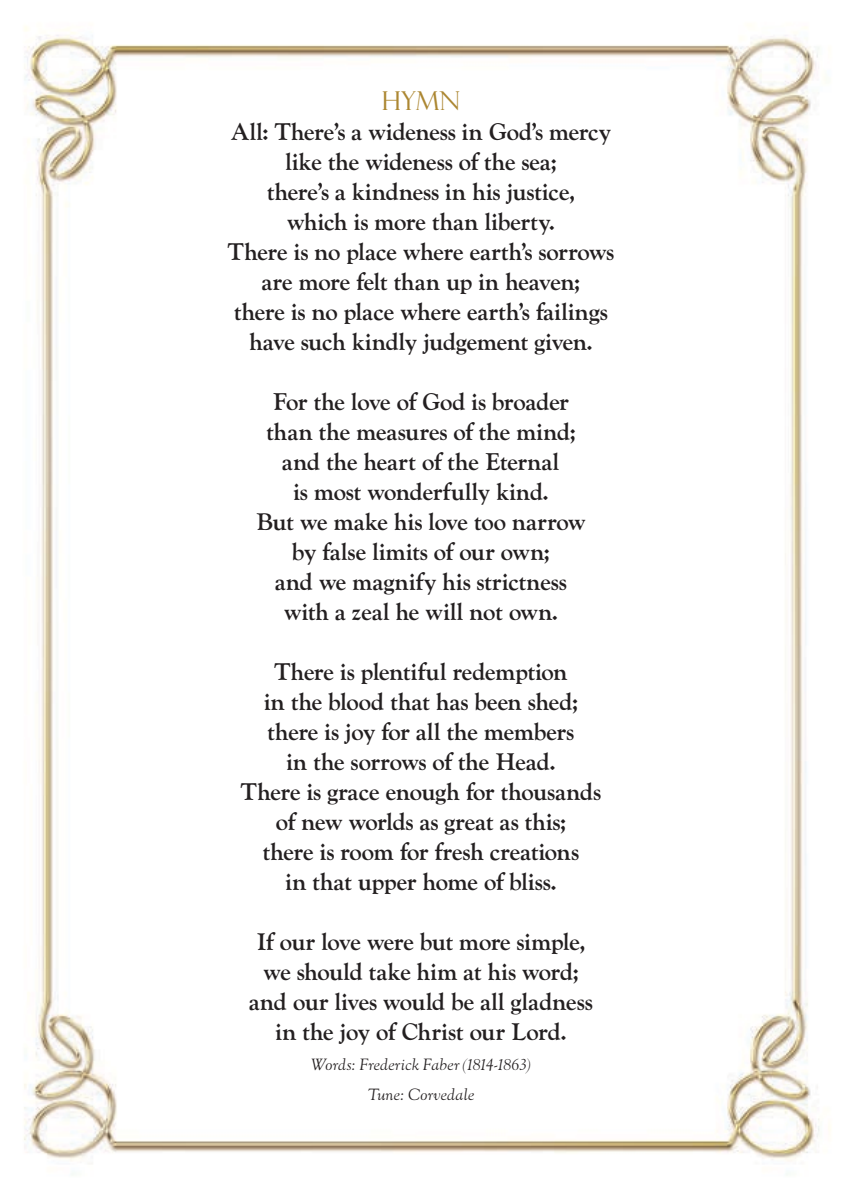
<style>
.page{position:relative;width:842px;height:1191px;background:#fff}
.page>*{position:absolute;margin:0;border:0;box-sizing:border-box;transform-origin:0 0}
.t1{font:26px "Felix Titling";color:#ac8732}
.t2{font:700 24px/30px "LTC Goudy Oldstyle Pro";letter-spacing:-.005em;color:#231f20;text-align:center}
.t3{font:italic 16px/30px "LTC Goudy Oldstyle Pro";color:#231f20;text-align:center}
</style>
<div class="page">
<img style="left:24px;top:26px;width:807px;height:1138px">
<p class="t1" style="left:382px;top:85px;width:80px">HYMN</p>
<p class="t2" style="left:228px;top:117px;width:388px">All: There’s a wideness in God’s mercy like the wideness of the sea;<br>there’s a kindness in his justice,<br>which is more than liberty.<br>There is no place where earth’s sorrows are more felt than up in heaven;<br>there is no place where earth’s failings have such kindly judgement given.</p>
<p class="t2" style="left:256px;top:387px;width:331px">For the love of God is broader than the measures of the mind; and the heart of the Eternal<br>is most wonderfully kind.<br>But we make his love too narrow by false limits of our own;<br>and we magnify his strictness with a zeal he will not own.</p>
<p class="t2" style="left:241px;top:657px;width:362px">There is plentiful redemption<br>in the blood that has been shed; there is joy for all the members<br>in the sorrows of the Head.<br>There is grace enough for thousands of new worlds as great as this;<br>there is room for fresh creations<br>in that upper home of bliss.</p>
<p class="t2" style="left:249px;top:927px;width:345px">If our love were but more simple, we should take him at his word; and our lives would be all gladness in the joy of Christ our Lord.</p>
<p class="t3" style="left:311px;top:1049px;width:221px">Words: Frederick Faber (1814-1863)<br>Tune: Corvedale</p>
</div>
